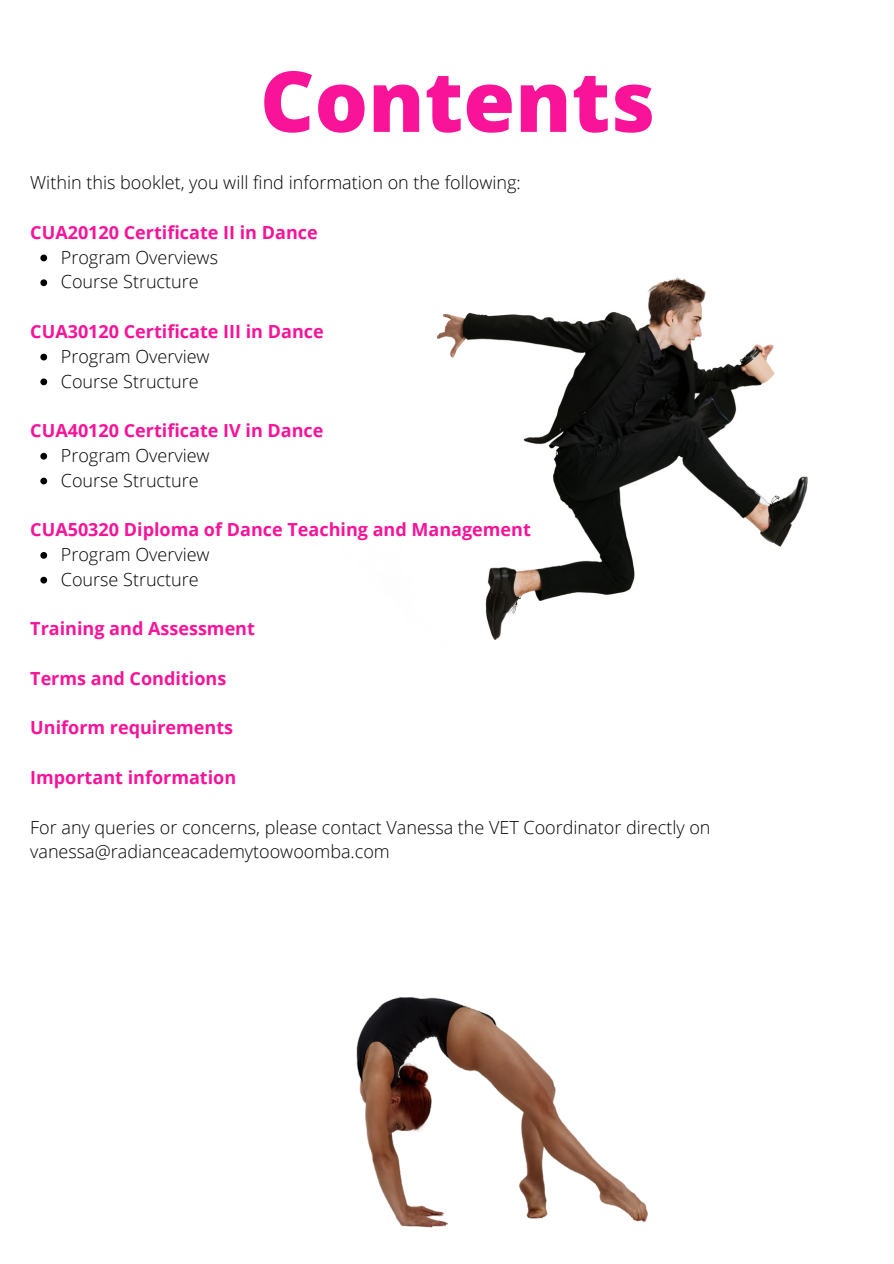
<style>
.page{position:relative;width:894px;height:1264px;background:#fff}
.page>*{position:absolute;margin:0;border:0;box-sizing:border-box;transform-origin:0 0}
.t1{font:800 84px "Open Sans";color:#f81399}
.t2{font:300 18px/24.8px "Open Sans";color:#000}
.t3{font:700 18px "Open Sans";color:#f81399}
</style>
<div class="page">
<img style="left:436px;top:277px;width:372px;height:363px">
<svg style="left:40px;top:254px;width:7px;height:7px"></svg>
<svg style="left:40px;top:279px;width:7px;height:7px"></svg>
<svg style="left:40px;top:354px;width:7px;height:6px"></svg>
<svg style="left:40px;top:378px;width:7px;height:7px"></svg>
<svg style="left:40px;top:453px;width:7px;height:6px"></svg>
<svg style="left:40px;top:477px;width:7px;height:7px"></svg>
<svg style="left:40px;top:552px;width:7px;height:6px"></svg>
<svg style="left:40px;top:576px;width:7px;height:7px"></svg>
<img style="left:356px;top:997px;width:292px;height:231px">
<p class="t1" style="left:260px;top:42px;width:396px">Contents</p>
<p class="t2" style="left:30px;top:170px;width:492px">Within this booklet, you will find information on the following:</p>
<p class="t3" style="left:30px;top:219px;width:289px">CUA20120 Certificate II in Dance</p>
<p class="t2" style="left:61px;top:244px;width:159px">Program Overviews</p>
<p class="t2" style="left:61px;top:269px;width:139px">Course Structure</p>
<p class="t3" style="left:30px;top:319px;width:295px">CUA30120 Certificate III in Dance</p>
<p class="t2" style="left:61px;top:343px;width:150px">Program Overview</p>
<p class="t2" style="left:61px;top:368px;width:139px">Course Structure</p>
<p class="t3" style="left:30px;top:418px;width:295px">CUA40120 Certificate IV in Dance</p>
<p class="t2" style="left:61px;top:442px;width:150px">Program Overview</p>
<p class="t2" style="left:61px;top:467px;width:139px">Course Structure</p>
<p class="t3" style="left:30px;top:517px;width:502px">CUA50320 Diploma of Dance Teaching and Management</p>
<p class="t2" style="left:61px;top:541px;width:150px">Program Overview</p>
<p class="t2" style="left:61px;top:566px;width:139px">Course Structure</p>
<p class="t3" style="left:30px;top:616px;width:226px">Training and Assessment</p>
<p class="t3" style="left:30px;top:665px;width:197px">Terms and Conditions</p>
<p class="t3" style="left:30px;top:715px;width:204px">Uniform requirements</p>
<p class="t3" style="left:30px;top:764px;width:207px">Important information</p>
<p class="t2" style="left:30px;top:814px;width:681px">For any queries or concerns, please contact Vanessa the VET Coordinator directly on vanessa@radianceacademytoowoomba.com</p>
</div>
